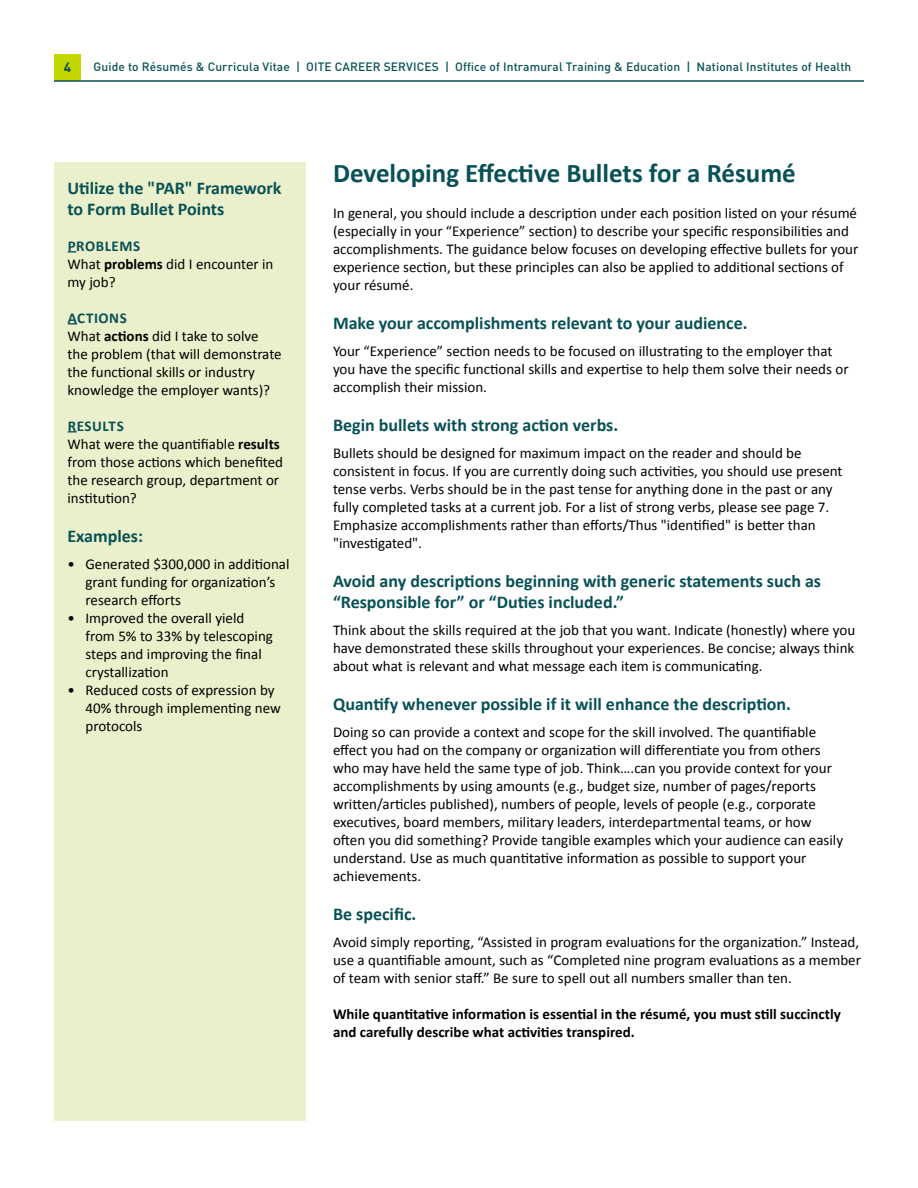
<style>
.page{position:relative;width:918px;height:1188px;background:#fff}
.page>*{position:absolute;margin:0;border:0;box-sizing:border-box;transform-origin:0 0}
.t1{font:700 27px "Calibri";color:#085156}
.t2{font:700 18px/21px "Calibri";color:#085156}
.Body_1{font:15px/18px "Calibri";color:#000}
.Body_1-2{font:700 15px/18px "Calibri";color:#000}
.t3{font:700 15px "Calibri";letter-spacing:.035em;color:#085156}
.t4{font:700 13.5px "DIN";color:#085156}
.t5{font:500 12px "DIN";letter-spacing:.01em;color:#085156}
.s1{font-weight:700}
</style>
<div class="page">
<div style="left:54px;top:54px;width:27px;height:27px;background:#c4d600"></div>
<hr style="left:54px;top:80px;width:810px;height:2px;background:#085156">
<div style="left:54px;top:162px;width:252px;height:958px;background:#eaf0cb"></div>
<p class="t4" style="left:64px;top:58px;width:9px">4</p>
<p class="t5" style="left:94px;top:59px;width:759px">Guide to Résumés &amp; Curricula Vitae | OITE CAREER SERVICES | Office of Intramural Training &amp; Education | National Institutes of Health</p>
<h2 class="t2" style="left:68px;top:177px;width:216px">Utilize the "PAR" Framework to Form Bullet Points</h2>
<h3 class="t3" style="left:68px;top:236px;width:74px">PROBLEMS</h3>
<p class="Body_1" style="left:68px;top:255px;width:207px">What <span class="s1">problems</span> did I encounter in my job?</p>
<h3 class="t3" style="left:68px;top:308px;width:61px">ACTIONS</h3>
<p class="Body_1" style="left:68px;top:327px;width:216px">What <span class="s1">actions</span> did I take to solve the problem (that will demonstrate the functional skills or industry knowledge the employer wants)?</p>
<h3 class="t3" style="left:68px;top:416px;width:58px">RESULTS</h3>
<p class="Body_1" style="left:68px;top:435px;width:217px">What were the quantifiable <span class="s1">results </span>from those actions which benefited the research group, department or institution?</p>
<h2 class="t2" style="left:68px;top:525px;width:77px">Examples:</h2>
<p class="Body_1" style="left:86px;top:555px;width:206px;text-indent:-18px">• Generated $300,000 in additional grant funding for organization’s research efforts</p>
<p class="Body_1" style="left:86px;top:609px;width:189px;text-indent:-18px">• Improved the overall yield from 5% to 33% by telescoping steps and improving the final crystallization</p>
<p class="Body_1" style="left:86px;top:681px;width:197px;text-indent:-18px">• Reduced costs of expression by<br>40% through implementing new protocols</p>
<h1 class="t1" style="left:333px;top:156px;width:464px">Developing Effective Bullets for a Résumé</h1>
<p class="Body_1" style="left:333px;top:204px;width:527px">In general, you should include a description under each position listed on your résumé (especially in your “Experience” section) to describe your specific responsibilities and accomplishments. The guidance below focuses on developing effective bullets for your experience section, but these principles can also be applied to additional sections of your résumé.</p>
<h2 class="t2" style="left:333px;top:313px;width:416px">Make your accomplishments relevant to your audience.</h2>
<p class="Body_1" style="left:333px;top:342px;width:517px">Your “Experience” section needs to be focused on illustrating to the employer that you have the specific functional skills and expertise to help them solve their needs or accomplish their mission.</p>
<h2 class="t2" style="left:333px;top:415px;width:287px">Begin bullets with strong action verbs.</h2>
<p class="Body_1" style="left:333px;top:444px;width:511px">Bullets should be designed for maximum impact on the reader and should be consistent in focus. If you are currently doing such activities, you should use present tense verbs. Verbs should be in the past tense for anything done in the past or any fully completed tasks at a current job. For a list of strong verbs, please see page 7.<br>Emphasize accomplishments rather than efforts/Thus "identified" is better than "investigated".</p>
<h2 class="t2" style="left:333px;top:571px;width:490px">Avoid any descriptions beginning with generic statements such as “Responsible for” or “Duties included.”</h2>
<p class="Body_1" style="left:333px;top:621px;width:524px;text-align:justify">Think about the skills required at the job that you want. Indicate (honestly) where you have demonstrated these skills throughout your experiences. Be concise; always think about what is relevant and what message each item is communicating.</p>
<h2 class="t2" style="left:333px;top:694px;width:460px">Quantify whenever possible if it will enhance the description.</h2>
<p class="Body_1" style="left:333px;top:723px;width:512px">Doing so can provide a context and scope for the skill involved. The quantifiable effect you had on the company or organization will differentiate you from others who may have held the same type of job. Think….can you provide context for your accomplishments by using amounts (e.g., budget size, number of pages/reports written/articles published), numbers of people, levels of people (e.g., corporate executives, board members, military leaders, interdepartmental teams, or how often you did something? Provide tangible examples which your audience can easily understand. Use as much quantitative information as possible to support your achievements.</p>
<h2 class="t2" style="left:333px;top:904px;width:85px">Be specific.</h2>
<p class="Body_1" style="left:333px;top:933px;width:529px;text-align:justify">Avoid simply reporting, “Assisted in program evaluations for the organization.” Instead, use a quantifiable amount, such as “Completed nine program evaluations as a member of team with senior staff.” Be sure to spell out all numbers smaller than ten.</p>
<p class="Body_1-2" style="left:333px;top:1005px;width:509px">While quantitative information is essential in the résumé, you must still succinctly and carefully describe what activities transpired.</p>
</div>
